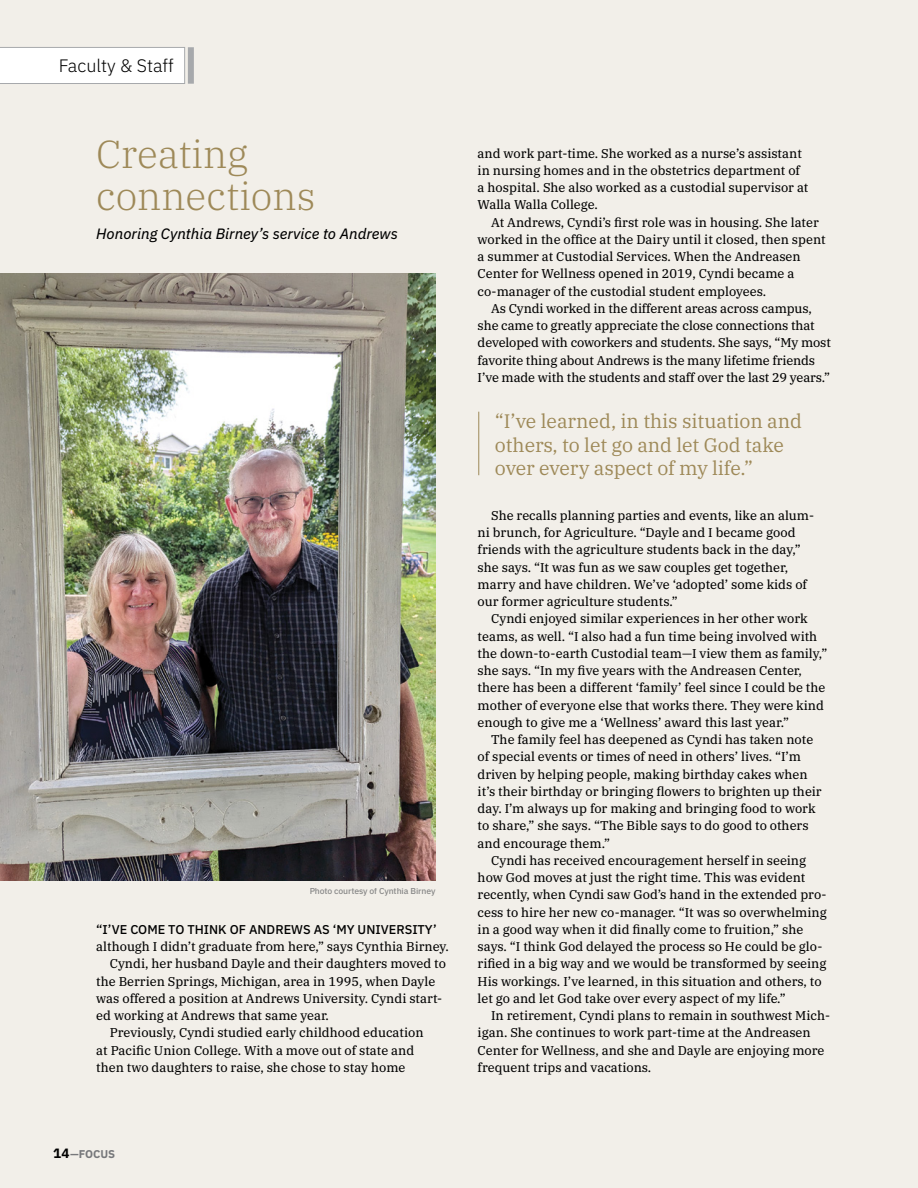
<style>
.page{position:relative;width:918px;height:1188px;background:#f2efe9}
.page>*{position:absolute;margin:0;border:0;box-sizing:border-box;transform-origin:0 0}
.t1{font:300 39px/42px "IBM Plex Serif";color:#9e8958}
.t2{font:19.5px/23.4px "IBM Plex Serif";letter-spacing:-.005em;color:#9e8958}
.t3{font:300 18px "IBM Plex Sans";color:#000}
.t4{font:italic 15px "IBM Plex Sans Text";color:#000}
.t5{font:12.75px/17.2px "IBM Plex Serif Text";color:#000}
.t6{font:500 12.75px "IBM Plex Sans";color:#000}
.t7{font:700 11.25px "IBM Plex Sans";color:#77787b}
.t8{font:500 8.7px "IBM Plex Sans";letter-spacing:-.01em;color:#636466}
.s1{font-size:13.5px;color:#000}
</style>
<div class="page">
<img style="left:0;top:273px;width:435px;height:608px">
<hr style="left:478px;top:412px;width:1px;height:63px;background:#9e8958">
<div style="left:188px;top:47px;width:6px;height:37px;background:#a7a9ac"></div>
<div style="left:0;top:47px;width:185px;height:37px;background:#fff"></div>
<h3 class="t3" style="left:59px;top:53px;width:116px">Faculty &amp; Staff</h3>
<h1 class="t1" style="left:96px;top:130px;width:221px">Creating connections</h1>
<p class="t4" style="left:96px;top:222px;width:303px">Honoring Cynthia Birney’s service to Andrews</p>
<p class="t8" style="left:309px;top:885px;width:128px">Photo courtesy of Cynthia Birney</p>
<p class="t6" style="left:96px;top:919px;width:342px">“I’VE COME TO THINK OF ANDREWS AS ‘MY UNIVERSITY’</p>
<p class="t5" style="left:96px;top:937px;width:354px">although I didn’t graduate from here,” says Cynthia Birney.</p>
<p class="t5" style="left:110px;top:954px;width:338px">Cyndi, her husband Dayle and their daughters moved to</p>
<p class="t5" style="left:96px;top:971px;width:341px">the Berrien Springs, Michigan, area in 1995, when Dayle</p>
<p class="t5" style="left:96px;top:989px;width:348px">was offered a position at Andrews University. Cyndi start-</p>
<p class="t5" style="left:96px;top:1006px;width:234px">ed working at Andrews that same year.</p>
<p class="t5" style="left:110px;top:1023px;width:315px">Previously, Cyndi studied early childhood education</p>
<p class="t5" style="left:96px;top:1040px;width:319px">at Pacific Union College. With a move out of state and</p>
<p class="t5" style="left:96px;top:1058px;width:311px">then two daughters to raise, she chose to stay home</p>
<p class="t5" style="left:478px;top:143px;width:332px">and work part-time. She worked as a nurse’s assistant in nursing homes and in the obstetrics department of a hospital. She also worked as a custodial supervisor at Walla Walla College.</p>
<p class="t5" style="left:478px;top:212px;width:350px;text-indent:14px">At Andrews, Cyndi’s first role was in housing. She later worked in the office at the Dairy until it closed, then spent a summer at Custodial Services. When the Andreasen Center for Wellness opened in 2019, Cyndi became a co-manager of the custodial student employees.</p>
<p class="t5" style="left:478px;top:299px;width:355px;text-indent:14px">As Cyndi worked in the different areas across campus, she came to greatly appreciate the close connections that developed with coworkers and students. She says, “My most favorite thing about Andrews is the many lifetime friends I’ve made with the students and staff over the last 29 years.”</p>
<h2 class="t2" style="left:495px;top:408px;width:309px">“I’ve learned, in this situation and others, to let go and let God take over every aspect of my life.”</h2>
<p class="t5" style="left:478px;top:506px;width:338px;text-indent:14px">She recalls planning parties and events, like an alum&shy;ni brunch, for Agriculture. “Dayle and I became good friends with the agriculture students back in the day,” she says. “It was fun as we saw couples get together, marry and have children. We’ve ‘adopted’ some kids of our former agriculture students.”</p>
<p class="t5" style="left:478px;top:609px;width:351px;text-indent:14px">Cyndi enjoyed similar experiences in her other work teams, as well. “I also had a fun time being involved with the down-to-earth Custodial team—I view them as family,” she says. “In my five years with the Andreasen Center, there has been a different ‘family’ feel since I could be the mother of everyone else that works there. They were kind enough to give me a ‘Wellness’ award this last year.”</p>
<p class="t5" style="left:478px;top:730px;width:346px;text-indent:14px">The family feel has deepened as Cyndi has taken note of special events or times of need in others’ lives. “I’m driven by helping people, making birthday cakes when it’s their birthday or bringing flowers to brighten up their day. I’m always up for making and bringing food to work to share,” she says. “The Bible says to do good to others and encourage them.”</p>
<p class="t5" style="left:478px;top:851px;width:351px;text-indent:14px">Cyndi has received encouragement herself in seeing how God moves at just the right time. This was evident recently, when Cyndi saw God’s hand in the extended pro&shy;cess to hire her new co-manager. “It was so overwhelming in a good way when it did finally come to fruition,” she says. “I think God delayed the process so He could be glo&shy;rified in a big way and we would be transformed by seeing His workings. I’ve learned, in this situation and others, to let go and let God take over every aspect of my life.”</p>
<p class="t5" style="left:478px;top:1006px;width:354px;text-indent:14px">In retirement, Cyndi plans to remain in southwest Mich&shy;igan. She continues to work part-time at the Andreasen Center for Wellness, and she and Dayle are enjoying more frequent trips and vacations.</p>
<p class="t7" style="left:53px;top:1145px;width:63px"><span class="s1">14</span>—FOCUS</p>
</div>
